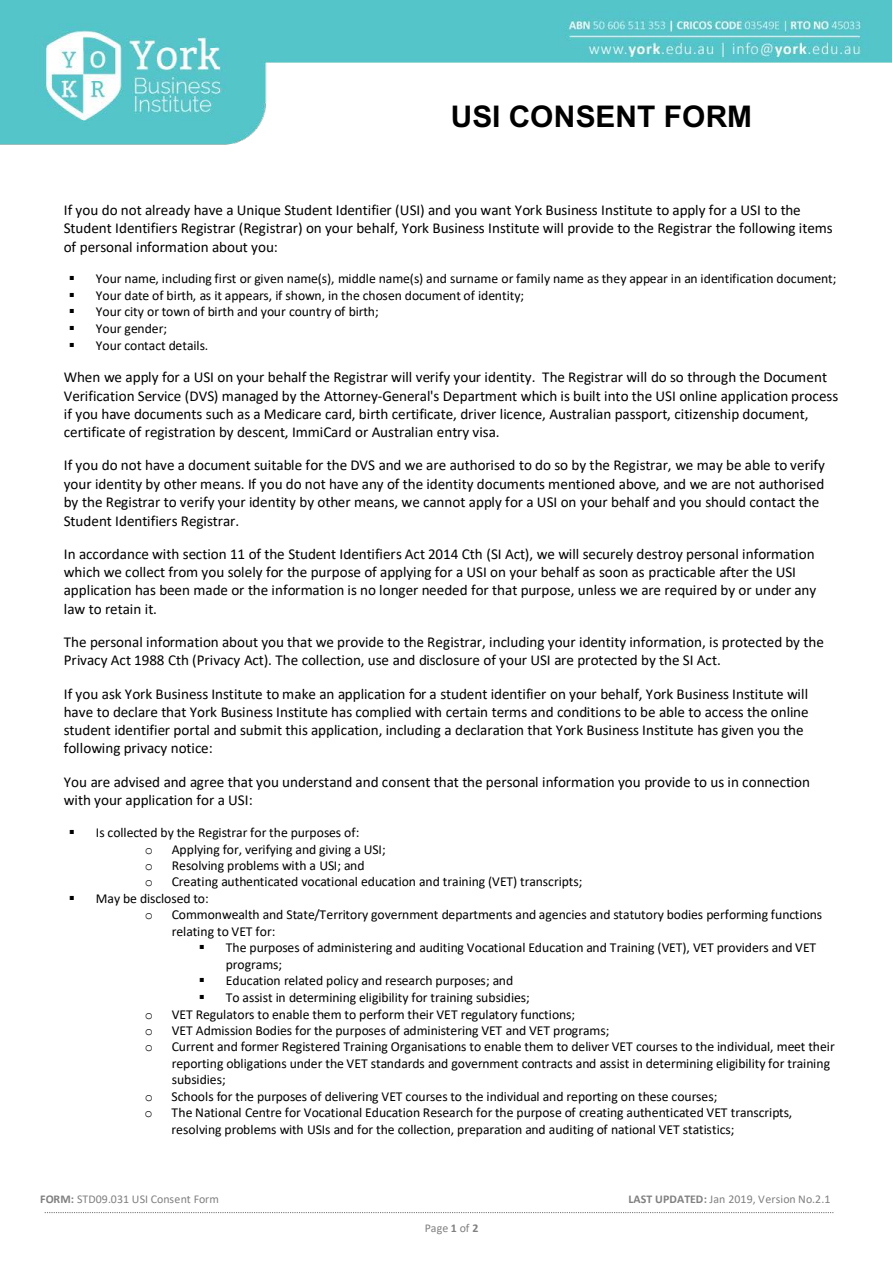
<style>
.page{position:relative;width:893px;height:1263px;background:#fff}
.page>*{position:absolute;margin:0;border:0;box-sizing:border-box;transform-origin:0 0}
.t1{font:700 29.85px "Arial";color:#000}
.t2{font:15.15px/18.3px "Calibri";color:#000}
.t3{font:13.65px/16.5px "Calibri";color:#000}
.t4{font:13.65px "Courier New";color:#000}
.t5{font:11.85px "Calibri";letter-spacing:.01em;color:#808080}
.s1{font-weight:700}
</style>
<div class="page">
<img style="left:1px;top:1px;width:890px;height:144px">
<svg style="left:45px;top:1212px;width:788px;height:1px"></svg>
<h1 class="t1" style="left:451px;top:95px;width:303px">USI CONSENT FORM</h1>
<p class="t2" style="left:64px;top:200px;width:771px">If you do not already have a Unique Student Identifier (USI) and you want York Business Institute to apply for a USI to the<br>Student Identifiers Registrar (Registrar) on your behalf, York Business Institute will provide to the Registrar the following items of personal information about you:</p>
<p class="t3" style="left:69px;top:270px;width:769px">▪ Your name, including first or given name(s), middle name(s) and surname or family name as they appear in an identification document;</p>
<p class="t3" style="left:69px;top:287px;width:457px">▪ Your date of birth, as it appears, if shown, in the chosen document of identity;</p>
<p class="t3" style="left:69px;top:303px;width:312px">▪ Your city or town of birth and your country of birth;</p>
<p class="t3" style="left:69px;top:320px;width:100px">▪ Your gender;</p>
<p class="t3" style="left:69px;top:336px;width:141px">▪ Your contact details.</p>
<p class="t2" style="left:64px;top:368px;width:776px">When we apply for a USI on your behalf the Registrar will verify your identity. The Registrar will do so through the Document Verification Service (DVS) managed by the Attorney-General's Department which is built into the USI online application process if you have documents such as a Medicare card, birth certificate, driver licence, Australian passport, citizenship document, certificate of registration by descent, ImmiCard or Australian entry visa.</p>
<p class="t2" style="left:64px;top:456px;width:763px">If you do not have a document suitable for the DVS and we are authorised to do so by the Registrar, we may be able to verify your identity by other means. If you do not have any of the identity documents mentioned above, and we are not authorised by the Registrar to verify your identity by other means, we cannot apply for a USI on your behalf and you should contact the Student Identifiers Registrar.</p>
<p class="t2" style="left:64px;top:544px;width:754px">In accordance with section 11 of the Student Identifiers Act 2014 Cth (SI Act), we will securely destroy personal information which we collect from you solely for the purpose of applying for a USI on your behalf as soon as practicable after the USI application has been made or the information is no longer needed for that purpose, unless we are required by or under any law to retain it.</p>
<p class="t2" style="left:64px;top:632px;width:762px">The personal information about you that we provide to the Registrar, including your identity information, is protected by the<br>Privacy Act 1988 Cth (Privacy Act). The collection, use and disclosure of your USI are protected by the SI Act.</p>
<p class="t2" style="left:64px;top:684px;width:746px">If you ask York Business Institute to make an application for a student identifier on your behalf, York Business Institute will have to declare that York Business Institute has complied with certain terms and conditions to be able to access the online student identifier portal and submit this application, including a declaration that York Business Institute has given you the following privacy notice:</p>
<p class="t2" style="left:64px;top:772px;width:748px">You are advised and agree that you understand and consent that the personal information you provide to us in connection with your application for a USI:</p>
<p class="t3" style="left:69px;top:824px;width:292px">▪ Is collected by the Registrar for the purposes of:</p>
<p class="t4" style="left:145px;top:841px;width:10px">o</p>
<p class="t3" style="left:172px;top:840px;width:216px">Applying for, verifying and giving a USI;</p>
<p class="t4" style="left:145px;top:857px;width:10px">o</p>
<p class="t3" style="left:172px;top:857px;width:194px">Resolving problems with a USI; and</p>
<p class="t4" style="left:145px;top:874px;width:10px">o</p>
<p class="t3" style="left:172px;top:873px;width:412px">Creating authenticated vocational education and training (VET) transcripts;</p>
<p class="t3" style="left:69px;top:890px;width:142px">▪ May be disclosed to:</p>
<p class="t4" style="left:145px;top:907px;width:10px">o</p>
<p class="t3" style="left:172px;top:906px;width:652px">Commonwealth and State/Territory government departments and agencies and statutory bodies performing functions relating to VET for:</p>
<p class="t3" style="left:226px;top:939px;width:592px;text-indent:-27px">▪ The purposes of administering and auditing Vocational Education and Training (VET), VET providers and VET programs;</p>
<p class="t3" style="left:199px;top:972px;width:316px">▪ Education related policy and research purposes; and</p>
<p class="t3" style="left:199px;top:989px;width:333px">▪ To assist in determining eligibility for training subsidies;</p>
<p class="t4" style="left:145px;top:1006px;width:10px">o</p>
<p class="t3" style="left:172px;top:1005px;width:405px">VET Regulators to enable them to perform their VET regulatory functions;</p>
<p class="t4" style="left:145px;top:1022px;width:10px">o</p>
<p class="t3" style="left:172px;top:1021px;width:439px">VET Admission Bodies for the purposes of administering VET and VET programs;</p>
<p class="t4" style="left:145px;top:1038px;width:10px">o</p>
<p class="t3" style="left:172px;top:1038px;width:665px">Current and former Registered Training Organisations to enable them to deliver VET courses to the individual, meet their reporting obligations under the VET standards and government contracts and assist in determining eligibility for training subsidies;</p>
<p class="t4" style="left:145px;top:1088px;width:10px">o</p>
<p class="t3" style="left:172px;top:1087px;width:547px">Schools for the purposes of delivering VET courses to the individual and reporting on these courses;</p>
<p class="t4" style="left:145px;top:1104px;width:10px">o</p>
<p class="t3" style="left:172px;top:1104px;width:622px">The National Centre for Vocational Education Research for the purpose of creating authenticated VET transcripts, resolving problems with USIs and for the collection, preparation and auditing of national VET statistics;</p>
<p class="t5" style="left:40px;top:1190px;width:180px"><span class="s1">FORM:</span> STD09.031 USI Consent Form</p>
<p class="t5" style="left:629px;top:1190px;width:203px"><span class="s1">LAST UPDATED:</span> Jan 2019, Version No.2.1</p>
<p class="t5" style="left:425px;top:1220px;width:55px">Page <span class="s1">1</span> of <span class="s1">2</span></p>
</div>
